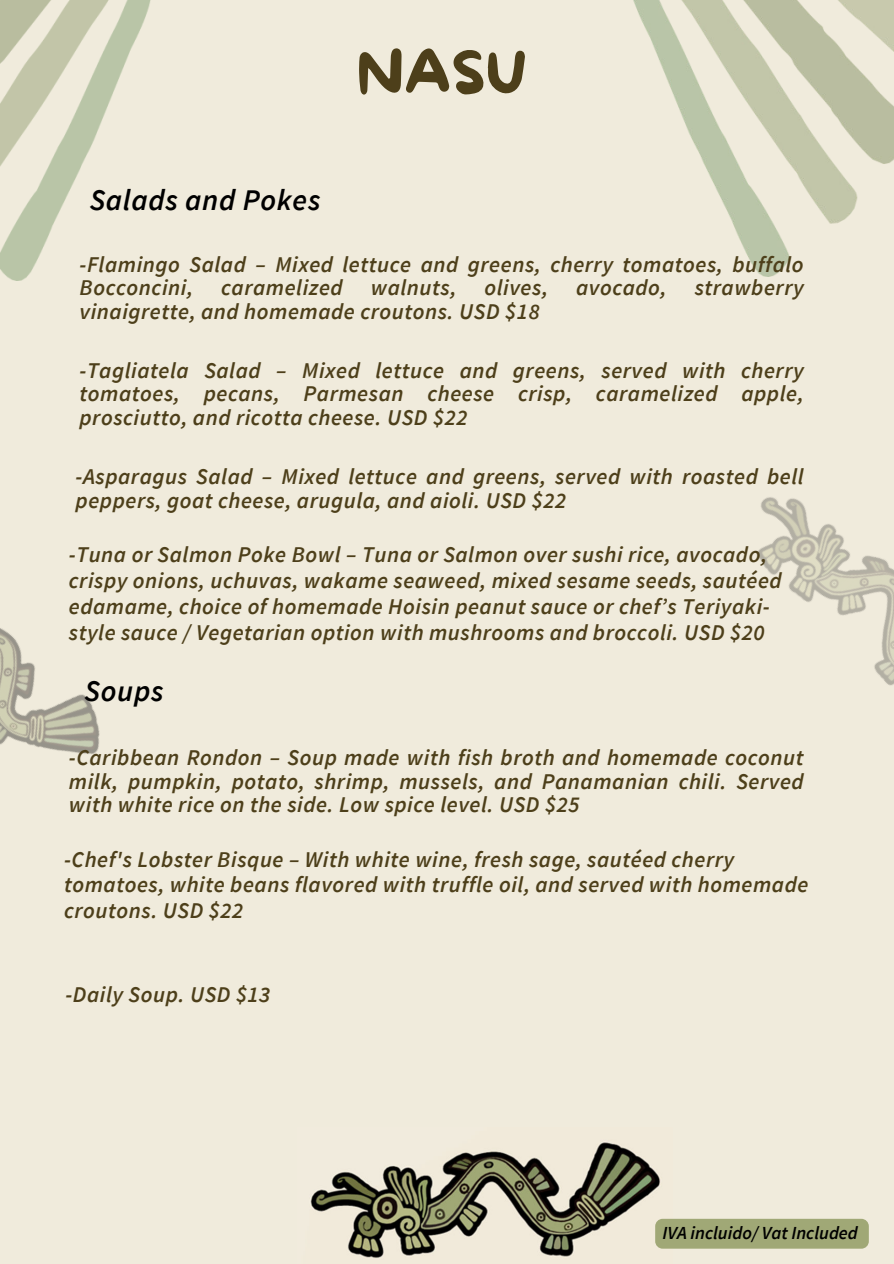
<style>
.page{position:relative;width:894px;height:1264px;background:#fff}
.page>*{position:absolute;margin:0;border:0;box-sizing:border-box;transform-origin:0 0}
.t1{font:59.1px "More Sugar";color:#4d3f1a}
.t2{font:italic 600 30px "Source Sans Pro";letter-spacing:.025em;color:#000}
.t3{font:italic 600 22.5px/23.7px "Source Sans Pro";letter-spacing:.025em;color:#4d3f1a;text-align:justify}
.t4{font:italic 600 18.3px "Source Sans Pro";color:#000}
</style>
<div class="page">
<div style="left:0;top:0;width:893px;height:1263px;background:#f0ebdc"></div>
<img style="left:633px;top:0;width:260px;height:276px">
<img style="left:0;top:0;width:151px;height:280px">
<img style="left:310px;top:1142px;width:362px;height:116px">
<img style="left:757px;top:497px;width:136px;height:189px">
<img style="left:0;top:628px;width:100px;height:126px">
<div style="left:655px;top:1218px;width:213px;height:30px;background:#a0a876;border-radius:7px"></div>
<h2 class="t2" style="left:90px;top:180px;width:232px">Salads and Pokes</h2>
<h1 class="t1" style="left:357px;top:26px;width:172px">NASU</h1>
<p class="t3" style="left:79px;top:252px;width:725px">-Flamingo Salad – Mixed lettuce and greens, cherry tomatoes, buffalo Bocconcini, caramelized walnuts, olives, avocado, strawberry vinaigrette, and homemade croutons. USD $18</p>
<p class="t3" style="left:79px;top:358px;width:725px">-Tagliatela Salad – Mixed lettuce and greens, served with cherry tomatoes, pecans, Parmesan cheese crisp, caramelized apple, prosciutto, and ricotta cheese. USD $22</p>
<p class="t3" style="left:76px;top:464px;width:729px">-Asparagus Salad – Mixed lettuce and greens, served with roasted bell peppers, goat cheese, arugula, and aioli. USD $22</p>
<p class="t3" style="left:69px;top:541px;width:714px;line-height:25.8px;text-align:left">-Tuna or Salmon Poke Bowl – Tuna or Salmon over sushi rice, avocado, crispy onions, uchuvas, wakame seaweed, mixed sesame seeds, sautéed edamame, choice of homemade Hoisin peanut sauce or chef’s Teriyaki&shy;style sauce / Vegetarian option with mushrooms and broccoli. USD $20</p>
<h2 class="t2" style="left:84px;top:671px;width:80px">Soups</h2>
<p class="t3" style="left:69px;top:745px;width:736px">-Caribbean Rondon – Soup made with fish broth and homemade coconut milk, pumpkin, potato, shrimp, mussels, and Panamanian chili. Served with white rice on the side. Low spice level. USD $25</p>
<p class="t3" style="left:64px;top:845px;width:745px;line-height:25.8px;text-align:left">-Chef's Lobster Bisque – With white wine, fresh sage, sautéed cherry tomatoes, white beans flavored with truffle oil, and served with homemade croutons. USD $22</p>
<p class="t3" style="left:65px;top:982px;width:206px">-Daily Soup. USD $13</p>
<p class="t4" style="left:662px;top:1221px;width:197px">IVA incluido/ Vat Included</p>
</div>
